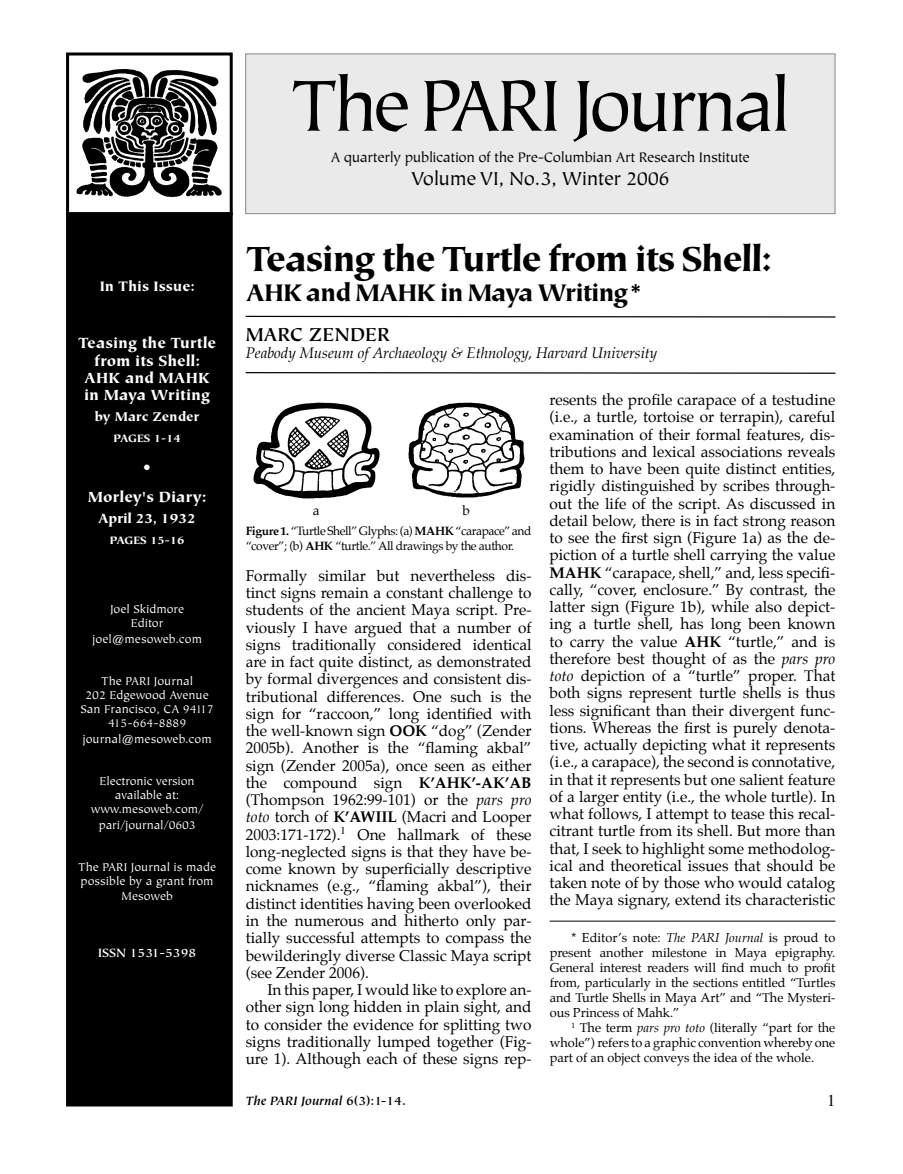
<style>
.page{position:relative;width:903px;height:1174px;background:#fff}
.page>*{position:absolute;margin:0;border:0;box-sizing:border-box;transform-origin:0 0}
.t1{font:81px "Tiepolo";letter-spacing:-.06em;color:#000}
.t2{font:900 39px "Tiepolo";letter-spacing:-.04em;color:#000}
.t3{font:900 27px "Tiepolo";letter-spacing:-.04em;color:#000}
.t4{font:21px "Tiepolo";letter-spacing:-.025em;color:#000}
.t5{font:700 21px "Tiepolo";color:#000}
.t6{font:900 16.5px/17.2px "Tiepolo";color:#fff;text-align:center}
.t7{font:16.5px "Times";color:#000}
.t8{font:15.3px/17.2px "Palatino";color:#000;text-align:justify}
.t9{font:15.3px "Tiepolo";letter-spacing:-.025em;color:#000}
.t10{font:900 15.3px "Tiepolo";color:#fff}
.t11{font:italic 15px "Palatino";color:#000}
.t12{font:900 15px "Tiepolo";letter-spacing:-.025em;color:#fff}
.t13{font:900 14.25px "Tiepolo";color:#fff}
.t14{font:italic 700 13.5px "Tiepolo";color:#000}
.t15{font:700 13.5px "Tiepolo";color:#fff}
.t16{font:13.5px "Palatino";color:#000}
.t17{font:12.75px/15px "Palatino";color:#000;text-align:justify}
.t18{font:12.75px/14.5px "Tiepolo";color:#fff;text-align:center}
.t19{font:12px/15px "Palatino";letter-spacing:-.035em;color:#000}
.t20{font:900 12px "Tiepolo";color:#fff}
.s1{font-weight:700}
.s2{font-style:italic}
.s3{font-style:normal}
</style>
<div class="page">
<div style="left:245px;top:54px;width:589px;height:160px;background:#eaeaea"></div>
<div style="left:245px;top:53px;width:590px;height:161px;border:1px solid #888"></div>
<img style="left:76px;top:68px;width:146px;height:129px">
<div style="left:66px;top:52px;width:166px;height:163px;border:3px solid #000"></div>
<div style="left:68px;top:214px;width:163px;height:891px;background:#000"></div>
<div style="left:66px;top:212px;width:166px;height:894px;border:3px solid #000"></div>
<svg style="left:245px;top:372px;width:590px;height:2px"></svg>
<svg style="left:245px;top:316px;width:590px;height:2px"></svg>
<hr style="left:549px;top:921px;width:286px;height:1px;background:#000">
<img style="left:408px;top:402px;width:116px;height:95px">
<img style="left:253px;top:402px;width:126px;height:96px">
<p class="t10" style="left:100px;top:278px;width:96px">In This Issue:</p>
<p class="t6" style="left:78px;top:335px;width:139px">Teasing the Turtle from its Shell:<br>AHK and MAHK in Maya Writing</p>
<p class="t13" style="left:95px;top:409px;width:106px">by Marc Zender</p>
<p class="t20" style="left:113px;top:432px;width:69px">PAGES 1-14</p>
<p class="t10" style="left:143px;top:459px;width:9px">•</p>
<p class="t6" style="left:88px;top:489px;width:120px">Morley's Diary:</p>
<p class="t12" style="left:98px;top:510px;width:99px">April 23, 1932</p>
<p class="t20" style="left:110px;top:534px;width:76px">PAGES 15-16</p>
<p class="t18" style="left:92px;top:602px;width:111px">Joel Skidmore<br>Editor joel@mesoweb.com</p>
<p class="t18" style="left:80px;top:674px;width:134px">The PARI Journal<br>202 Edgewood Avenue<br>San Francisco, CA 94117<br>415-664-8889 journal@mesoweb.com</p>
<p class="t18" style="left:91px;top:774px;width:114px">Electronic version available at: www.mesoweb.com/ pari/journal/0603</p>
<p class="t18" style="left:78px;top:860px;width:139px">The PARI Journal is made possible by a grant from<br>Mesoweb</p>
<p class="t15" style="left:98px;top:945px;width:100px">ISSN 1531-5398</p>
<h1 class="t1" style="left:289px;top:62px;width:502px">The PARI Journal</h1>
<p class="t9" style="left:330px;top:149px;width:420px">A quarterly publication of the Pre-Columbian Art Research Institute</p>
<h3 class="t4" style="left:411px;top:167px;width:260px">Volume VI, No.3, Winter 2006</h3>
<h2 class="t2" style="left:245px;top:237px;width:527px">Teasing the Turtle from its Shell:</h2>
<h3 class="t3" style="left:245px;top:277px;width:399px">AHKand MAHK in Maya Writing*</h3>
<h3 class="t5" style="left:245px;top:323px;width:146px">MARC ZENDER</h3>
<p class="t11" style="left:245px;top:344px;width:413px">Peabody Museum of Archaeology &amp; Ethnology, Harvard University</p>
<p class="t16" style="left:312px;top:502px;width:8px">a</p>
<p class="t16" style="left:462px;top:502px;width:9px">b</p>
<p class="t19" style="left:245px;top:524px;width:287px"><span class="s1">Figure 1.</span> “Turtle Shell” Glyphs: (a) <span class="s1">MAHK</span> “carapace” and “cover”; (b) <span class="s1">AHK</span> “turtle.” All drawings by the author.</p>
<p class="t8" style="left:245px;top:568px;width:287px">Formally similar but nevertheless dis&shy;tinct signs remain a constant challenge to students of the ancient Maya script. Pre&shy;viously I have argued that a number of signs traditionally considered identical are in fact quite distinct, as demonstrated by formal divergences and consistent dis&shy;tributional differences. One such is the sign for “raccoon,” long identified with the well-known sign <span class="s1">OOK</span> “dog” (Zender 2005b). Another is the “flaming akbal” sign (Zender 2005a), once seen as either the compound sign <span class="s1">K’AHK’-AK’AB </span>(Thompson 1962:99-101) or the <span class="s2">pars pro toto</span> torch of <span class="s1">K’AWIIL</span> (Macri and Looper 2003:171-172).<sup>1</sup> One hallmark of these long-neglected signs is that they have be&shy;come known by superficially descriptive nicknames (e.g., “flaming akbal”), their distinct identities having been overlooked in the numerous and hitherto only par&shy;tially successful attempts to compass the bewilderingly diverse Classic Maya script (see Zender 2006).</p>
<p class="t8" style="left:245px;top:982px;width:287px;text-indent:22px">In this paper, I would like to explore an&shy;other sign long hidden in plain sight, and to consider the evidence for splitting two signs traditionally lumped together (Fig&shy;ure 1). Although each of these signs rep-</p>
<p class="t14" style="left:245px;top:1094px;width:162px">The PARI Journal <span class="s3">6(3):1-14.</span></p>
<p class="t8" style="left:549px;top:393px;width:287px">resents the profile carapace of a testudine (i.e., a turtle, tortoise or terrapin), careful examination of their formal features, dis&shy;tributions and lexical associations reveals them to have been quite distinct entities, rigidly distinguished by scribes through&shy;out the life of the script. As discussed in detail below, there is in fact strong reason to see the first sign (Figure 1a) as the de&shy;piction of a turtle shell carrying the value <span class="s1">MAHK</span> “carapace, shell,” and, less specifi&shy;cally, “cover, enclosure.” By contrast, the latter sign (Figure 1b), while also depict&shy;ing a turtle shell, has long been known to carry the value <span class="s1">AHK</span> “turtle,” and is therefore best thought of as the <span class="s2">pars pro toto</span> depiction of a “turtle” proper. That both signs represent turtle shells is thus less significant than their divergent func&shy;tions. Whereas the first is purely denota&shy;tive, actually depicting what it represents (i.e., a carapace), the second is connotative, in that it represents but one salient feature of a larger entity (i.e., the whole turtle). In what follows, I attempt to tease this recal&shy;citrant turtle from its shell. But more than that, I seek to highlight some methodolog&shy;ical and theoretical issues that should be taken note of by those who would catalog the Maya signary, extend its characteristic</p>
<p class="t17" style="left:549px;top:931px;width:287px;text-indent:22px">* Editor’s note: <span class="s2">The PARI Journal</span> is proud to present another milestone in Maya epigraphy.<br>General interest readers will find much to profit from, particularly in the sections entitled “Turtles and Turtle Shells in Maya Art” and “The Mysteri&shy;ous Princess of Mahk.”</p>
<p class="t17" style="left:549px;top:1021px;width:287px;text-indent:22px"><sup>1</sup> The term <span class="s2">pars pro toto</span> (literally “part for the whole”) refers to a graphic convention whereby one part of an object conveys the idea of the whole.</p>
<p class="t7" style="left:826px;top:1090px;width:10px">1</p>
</div>
